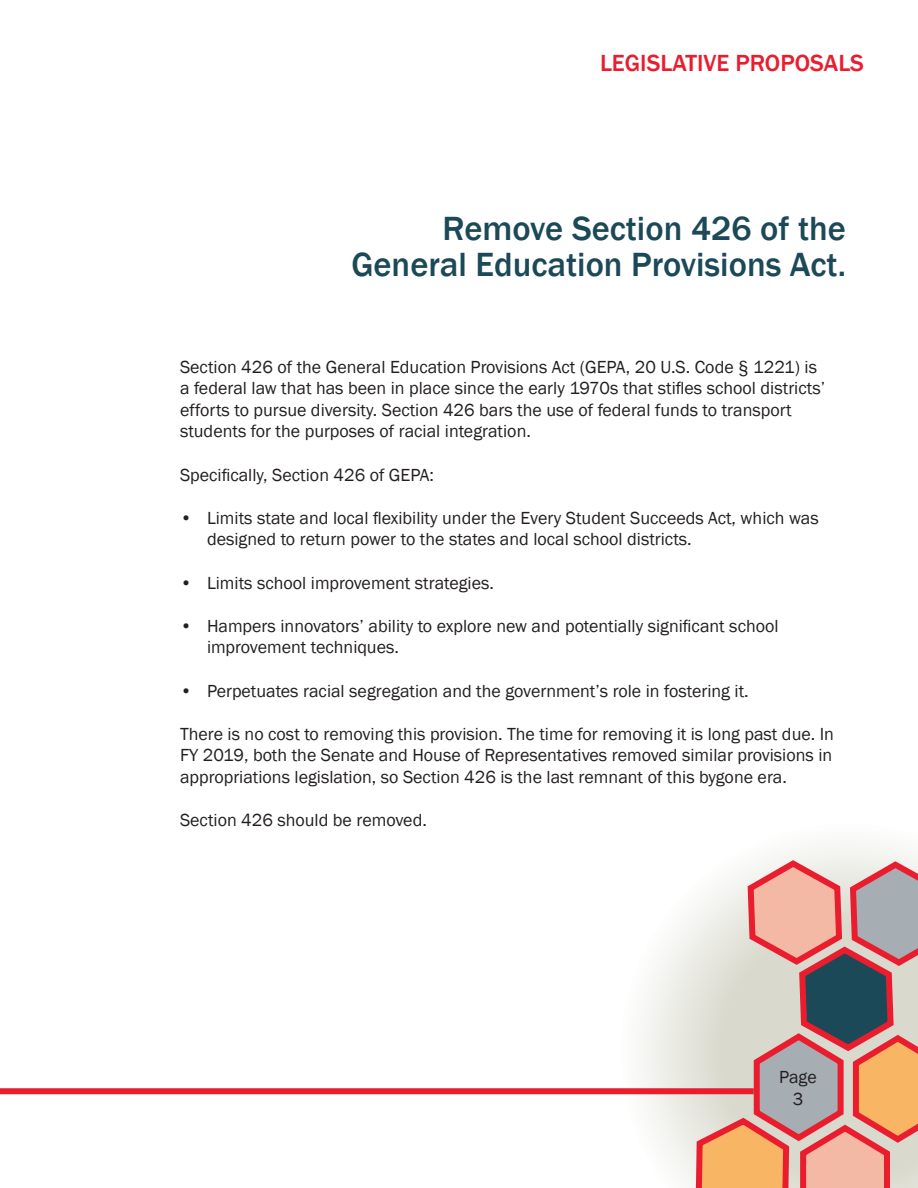
<style>
.page{position:relative;width:918px;height:1188px;background:#fff}
.page>*{position:absolute;margin:0;border:0;box-sizing:border-box;transform-origin:0 0}
.t1{font:500 34.5px/36px "Franklin Gothic";color:#1c4957;text-align:right}
.t2{font:500 24px "Franklin Gothic";color:#ea1d2e}
.t3{font:18px/21.6px "Franklin Gothic";color:#231f20}
</style>
<div class="page">
<svg style="left:621px;top:844px;width:297px;height:342px"></svg>
<svg style="left:691px;top:857px;width:227px;height:331px;background:#d1ab9f"></svg>
<div style="left:0;top:1088px;width:754px;height:6px;background:#ea1d2e"></div>
<h2 class="t2" style="left:600px;top:48px;width:265px">LEG ISLATIVE PRO POSALS</h2>
<h1 class="t1" style="left:351px;top:211px;width:496px">Remove Section 426 of the<br>General Education Provisions Act.</h1>
<p class="t3" style="left:180px;top:356px;width:647px">Section 426 of the General Education Provisions Act (GEPA, 20 U.S. Code § 1221) is a federal law that has been in place since the early 1970s that stifles school districts’ efforts to pursue diversity. Section 426 bars the use of federal funds to transport students for the purposes of racial integration.</p>
<p class="t3" style="left:180px;top:464px;width:255px">Specifically, Section 426 of GEPA:</p>
<p class="t3" style="left:207px;top:507px;width:613px;text-indent:-27px">• Limits state and local flexibility under the Every Student Succeeds Act, which was designed to return power to the states and local school districts.</p>
<p class="t3" style="left:180px;top:572px;width:315px">• Limits school improvement strategies.</p>
<p class="t3" style="left:207px;top:615px;width:573px;text-indent:-27px">• Hampers innovators’ ability to explore new and potentially significant school improvement techniques.</p>
<p class="t3" style="left:180px;top:680px;width:570px">• Perpetuates racial segregation and the government’s role in fostering it.</p>
<p class="t3" style="left:180px;top:723px;width:656px;text-align:justify">There is no cost to removing this provision. The time for removing it is long past due. In FY 2019, both the Senate and House of Representatives removed similar provisions in appropriations legislation, so Section 426 is the last remnant of this bygone era.</p>
<p class="t3" style="left:180px;top:810px;width:248px">Section 426 should be removed.</p>
<p class="t3" style="left:779px;top:1067px;width:39px;text-align:center">Page<br>3</p>
</div>
